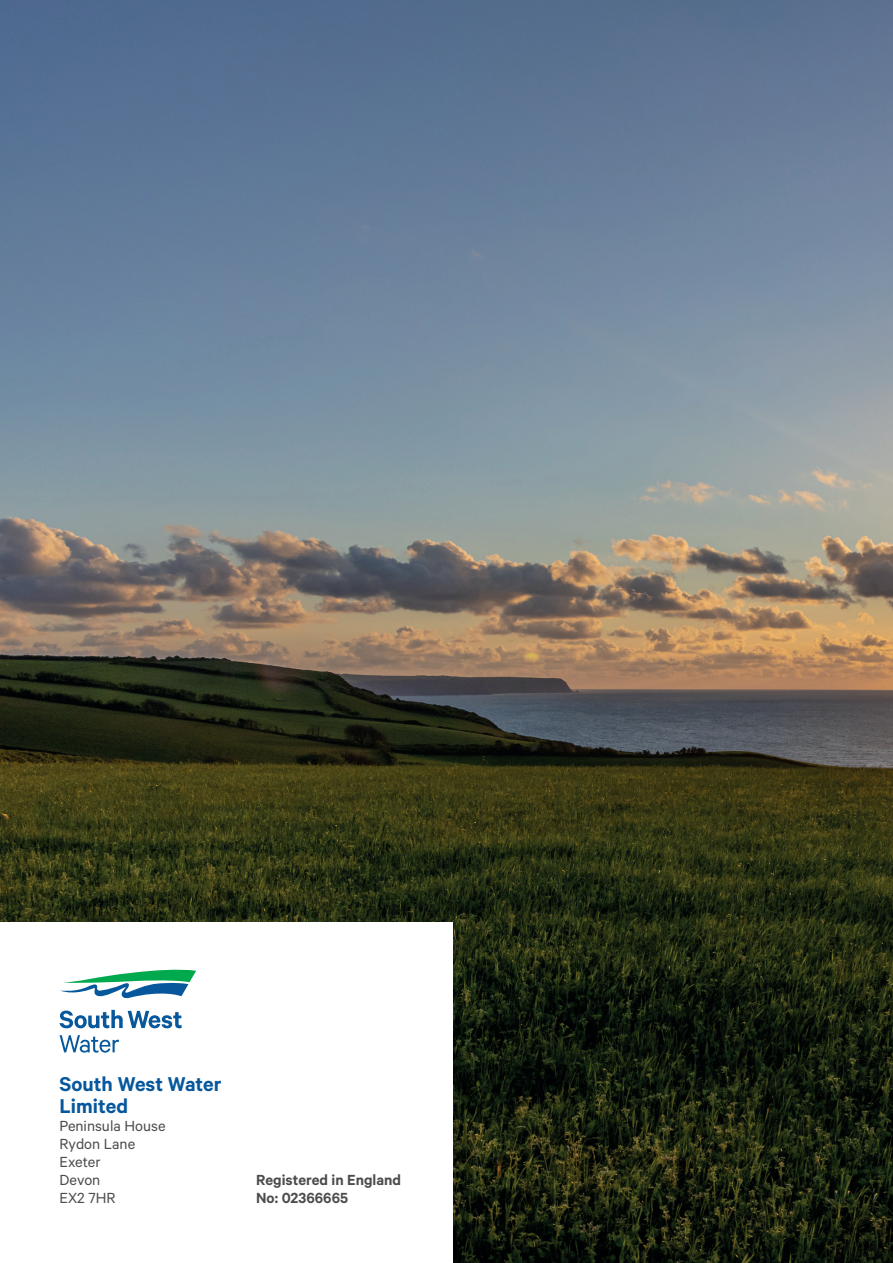
<style>
.page{position:relative;width:893px;height:1263px;background:#fff}
.page>*{position:absolute;margin:0;border:0;box-sizing:border-box;transform-origin:0 0}
.Body_Header_1{font:600 22.5px/22.5px "Calibre";color:#06579c}
.Body_Copy{font:16.5px/18px "Calibre";color:#4b4c4d}
.Body_Copy-2{font:600 16.5px/18px "Calibre";color:#4b4c4d}
</style>
<div class="page">
<img style="left:0;top:0;width:893px;height:1263px">
<div style="left:0;top:923px;width:453px;height:340px;background:#fff"></div>
<svg style="left:60px;top:1010px;width:122px;height:18px"></svg>
<svg style="left:60px;top:1035px;width:59px;height:18px"></svg>
<svg style="left:60px;top:969px;width:136px;height:30px"></svg>
<p class="Body_Header_1" style="left:60px;top:1072px;width:164px">South West Water<br>Limited</p>
<p class="Body_Copy" style="left:60px;top:1117px;width:108px">Peninsula House<br>Rydon Lane<br>Exeter<br>Devon<br>EX2 7HR</p>
<p class="Body_Copy-2" style="left:256px;top:1171px;width:146px">Registered in England<br>No: 02366665</p>
</div>
